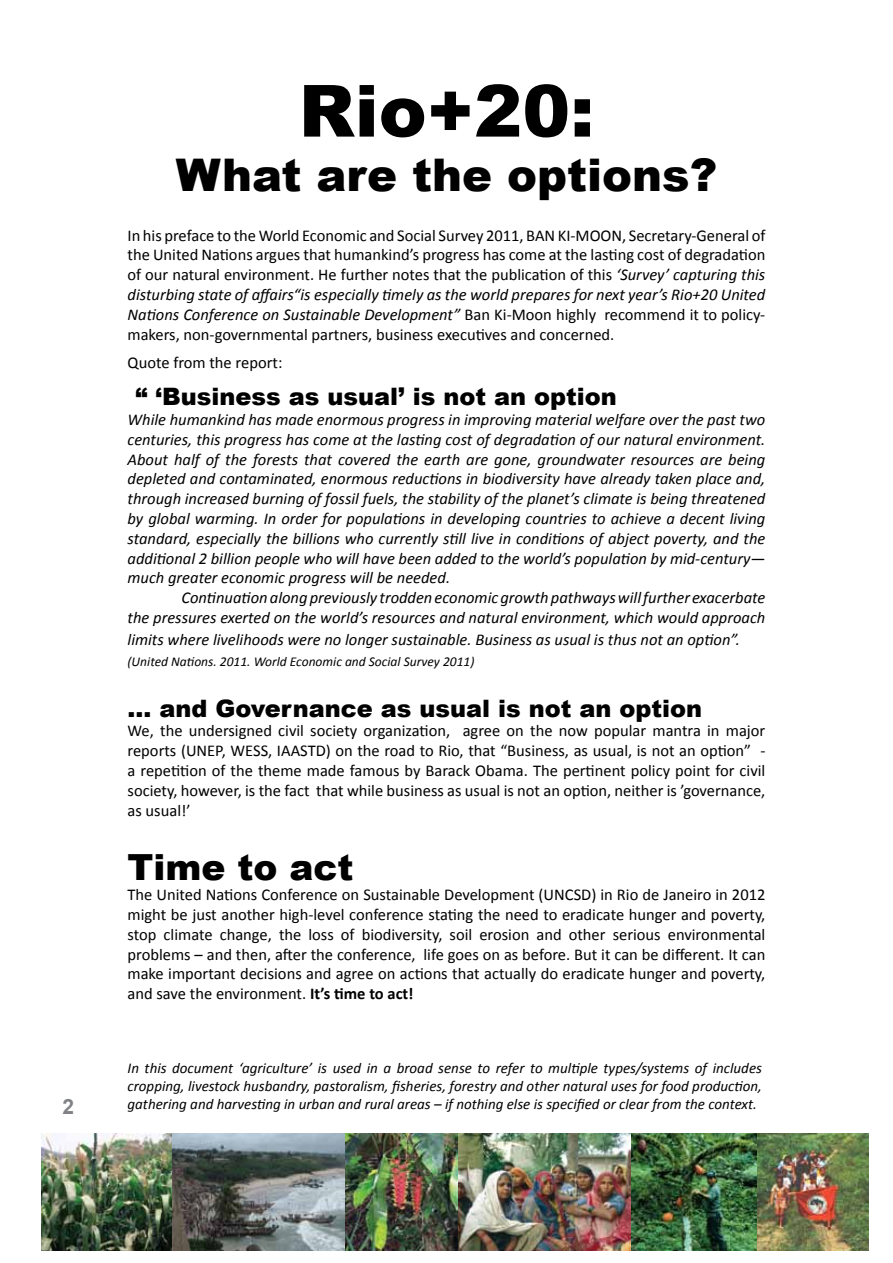
<style>
.page{position:relative;width:893px;height:1263px;background:#fff}
.page>*{position:absolute;margin:0;border:0;box-sizing:border-box;transform-origin:0 0}
.t1{font:900 72px "Arial";color:#000}
.t2{font:900 45px "Arial";color:#000}
.t3{font:900 36px "Arial";color:#000}
.t4{font:900 24px "Arial";color:#000}
.t5{font:700 21px "Arial";color:#808285}
.t6{font:16.5px/19.8px "Calibri";color:#000;text-align:justify}
.t7{font:italic 16.5px/19.8px "Calibri";color:#000;text-align:justify}
.t8{font:italic 15px/18px "Calibri";color:#000;text-align:justify}
.t9{font:italic 13.5px "Calibri";color:#000}
.s1{font-style:italic}
.s2{font-weight:700}
</style>
<div class="page">
<img style="left:42px;top:1133px;width:826px;height:117px">
<p class="t5" style="left:63px;top:1092px;width:13px">2</p>
<h1 class="t1" style="left:299px;top:59px;width:297px">Rio+20:</h1>
<h2 class="t2" style="left:176px;top:142px;width:543px">What are the options?</h2>
<p class="t6" style="left:128px;top:225px;width:639px">In his preface to the World Economic and Social Survey 2011, BAN KI-MOON, Secretary-General of the United Nations argues that humankind’s progress has come at the lasting cost of degradation of our natural environment. He further notes that the publication of this <span class="s1">‘Survey’ capturing this disturbing state of affairs“is especially timely as the world prepares for next year’s Rio+20 United Nations Conference on Sustainable Development”</span> Ban Ki-Moon highly recommend it to policy&shy;makers, non-governmental partners, business executives and concerned.</p>
<p class="t6" style="left:128px;top:352px;width:156px">Quote from the report:</p>
<h3 class="t4" style="left:136px;top:379px;width:483px">“ ‘Business as usual’ is not an option</h3>
<p class="t7" style="left:128px;top:409px;width:639px">While humankind has made enormous progress in improving material welfare over the past two centuries, this progress has come at the lasting cost of degradation of our natural environment.<br>About half of the forests that covered the earth are gone, groundwater resources are being depleted and contaminated, enormous reductions in biodiversity have already taken place and, through increased burning of fossil fuels, the stability of the planet’s climate is being threatened by global warming. In order for populations in developing countries to achieve a decent living standard, especially the billions who currently still live in conditions of abject poverty, and the additional 2 billion people who will have been added to the world’s population by mid-century— much greater economic progress will be needed.</p>
<p class="t7" style="left:128px;top:587px;width:639px;text-align:right">Continuation along previously trodden economic growth pathways will further exacerbate<br>the pressures exerted on the world’s resources and natural environment, which would approach</p>
<p class="t7" style="left:128px;top:629px;width:614px">limits where livelihoods were no longer sustainable. Business as usual is thus not an option”.</p>
<p class="t9" style="left:128px;top:652px;width:348px">(United Nations. 2011. World Economic and Social Survey 2011)</p>
<h3 class="t4" style="left:128px;top:690px;width:576px">… and Governance as usual is not an option</h3>
<p class="t6" style="left:128px;top:721px;width:639px">We, the undersigned civil society organization, agree on the now popular mantra in major reports (UNEP, WESS, IAASTD) on the road to Rio, that “Business, as usual, is not an option” - a repetition of the theme made famous by Barack Obama. The pertinent policy point for civil society, however, is the fact that while business as usual is not an option, neither is ’governance, as usual!’</p>
<h3 class="t3" style="left:128px;top:841px;width:227px">Time to act</h3>
<p class="t6" style="left:128px;top:885px;width:639px">The United Nations Conference on Sustainable Development (UNCSD) in Rio de Janeiro in 2012 might be just another high-level conference stating the need to eradicate hunger and poverty, stop climate change, the loss of biodiversity, soil erosion and other serious environmental problems – and then, after the conference, life goes on as before. But it can be different. It can make important decisions and agree on actions that actually do eradicate hunger and poverty, and save the environment. <span class="s2">It’s time to act!</span></p>
<p class="t8" style="left:128px;top:1059px;width:636px">In this document ‘agriculture’ is used in a broad sense to refer to multiple types/systems of includes cropping, livestock husbandry, pastoralism, fisheries, forestry and other natural uses for food production, gathering and harvesting in urban and rural areas – if nothing else is specified or clear from the context.</p>
</div>
